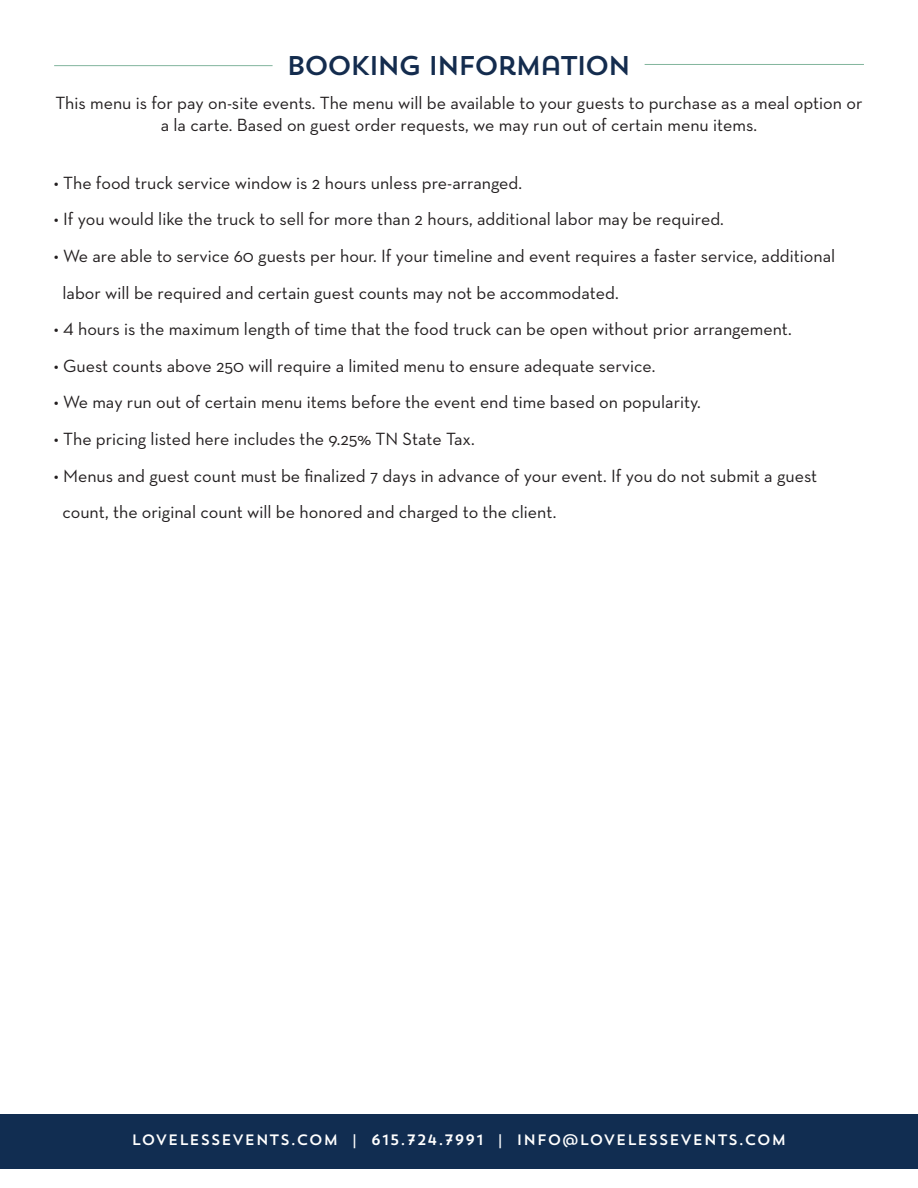
<style>
.page{position:relative;width:918px;height:1188px;background:#fff}
.page>*{position:absolute;margin:0;border:0;box-sizing:border-box;transform-origin:0 0}
.t1{font:27px "Trend Sans One";letter-spacing:-.1em;color:#142c4e}
.t2{font:18px/21.6px "Neutraface Text";color:#231f20;text-align:center}
.t3{font:15px "Trend Sans One";letter-spacing:.02em;color:#fff}
</style>
<div class="page">
<div style="left:0;top:1114px;width:918px;height:54px;background:#112d51"></div>
<hr style="left:645px;top:64px;width:219px;height:1px;background:#82b59d">
<hr style="left:54px;top:65px;width:219px;height:1px;background:#82b59d">
<p class="t1" style="left:286px;top:48px;width:347px">BOOKING INFORMATION</p>
<p class="t2" style="left:55px;top:92px;width:809px">This menu is for pay on-site events. The menu will be available to your guests to purchase as a meal option or a la carte. Based on guest order requests, we may run out of certain menu items.</p>
<p class="t2" style="left:54px;top:172px;width:470px">• The food truck service window is 2 hours unless pre-arranged.</p>
<p class="t2" style="left:54px;top:208px;width:671px">• If you would like the truck to sell for more than 2 hours, additional labor may be required.</p>
<p class="t2" style="left:54px;top:245px;width:783px">• We are able to service 60 guests per hour. If your timeline and event requires a faster service, additional</p>
<p class="t2" style="left:62px;top:281px;width:558px">labor will be required and certain guest counts may not be accommodated.</p>
<p class="t2" style="left:54px;top:318px;width:739px">• 4 hours is the maximum length of time that the food truck can be open without prior arrangement.</p>
<p class="t2" style="left:54px;top:355px;width:603px">• Guest counts above 250 will require a limited menu to ensure adequate service.</p>
<p class="t2" style="left:54px;top:391px;width:648px">• We may run out of certain menu items before the event end time based on popularity.</p>
<p class="t2" style="left:54px;top:428px;width:422px">• The pricing listed here includes the 9.25% TN State Tax.</p>
<p class="t2" style="left:54px;top:464px;width:765px">• Menus and guest count must be finalized 7 days in advance of your event. If you do not submit a guest</p>
<p class="t2" style="left:62px;top:501px;width:495px">count, the original count will be honored and charged to the client.</p>
<p class="t3" style="left:132px;top:1131px;width:656px">LOVELESSEVENTS.COM | 615.724.7991 | INFO@LOVELESSEVENTS.COM</p>
</div>
